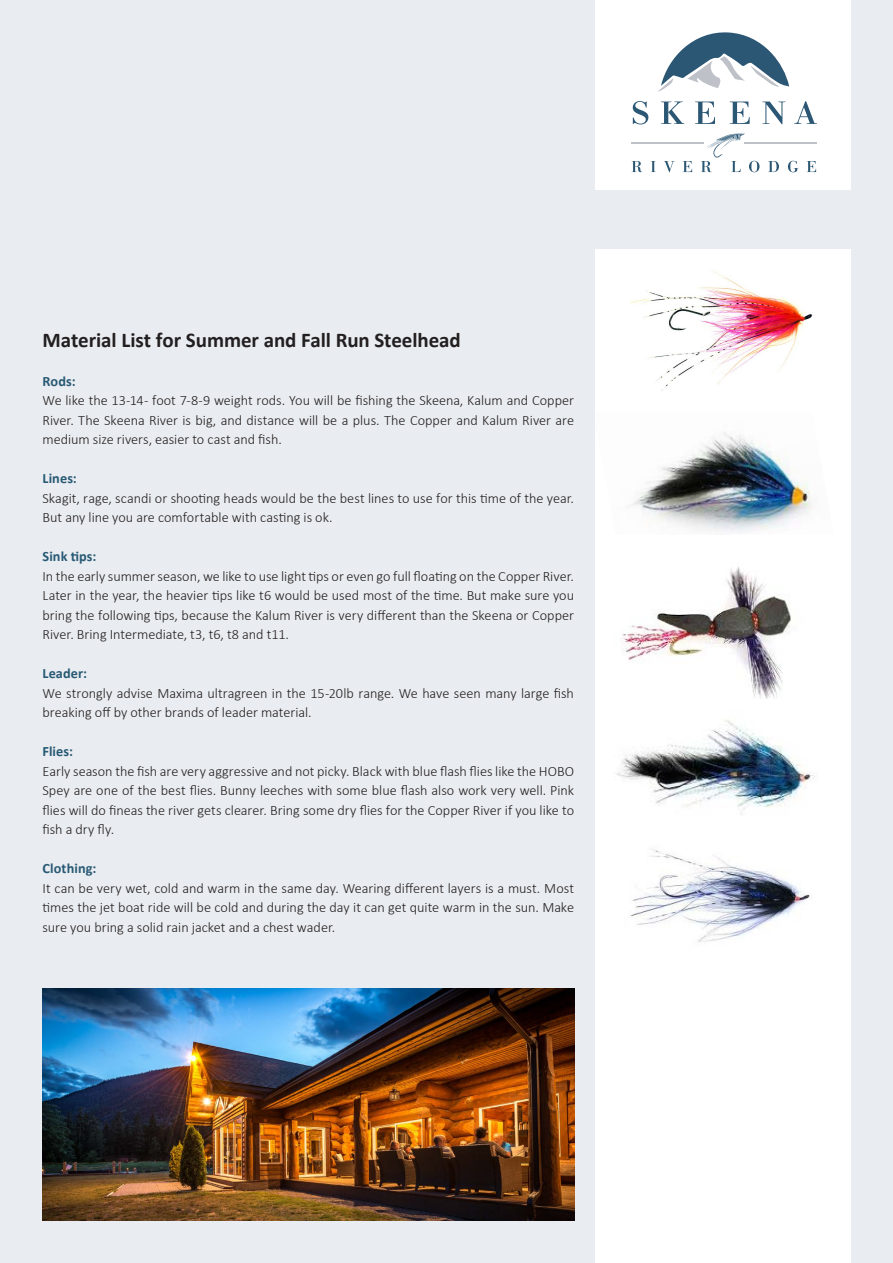
<style>
.page{position:relative;width:893px;height:1263px;background:#e9ecf0}
.page>*{position:absolute;margin:0;border:0;box-sizing:border-box;transform-origin:0 0}
.t1{font:700 21px "Calibri";letter-spacing:-.005em;color:#231f20}
.t2{font:300 14.25px/19.5px "Calibri";letter-spacing:-.005em;color:#231f20;text-align:justify}
.t3{font:700 14.25px "Calibri";letter-spacing:.005em;color:#275974}
</style>
<div class="page">
<div style="left:595px;top:250px;width:255px;height:1013px;background:#fff"></div>
<img style="left:632px;top:432px;width:180px;height:101px">
<img style="left:617px;top:720px;width:198px;height:94px">
<img style="left:630px;top:849px;width:183px;height:94px">
<img style="left:631px;top:270px;width:182px;height:121px">
<div style="left:595px;top:0;width:255px;height:189px;background:#fff"></div>
<svg style="left:633px;top:101px;width:15px;height:23px"></svg>
<svg style="left:661px;top:101px;width:23px;height:23px"></svg>
<svg style="left:695px;top:102px;width:20px;height:22px"></svg>
<svg style="left:730px;top:102px;width:20px;height:22px"></svg>
<svg style="left:762px;top:102px;width:23px;height:22px"></svg>
<svg style="left:794px;top:101px;width:23px;height:23px"></svg>
<svg style="left:632px;top:161px;width:10px;height:11px"></svg>
<svg style="left:651px;top:161px;width:5px;height:11px"></svg>
<svg style="left:664px;top:161px;width:10px;height:11px"></svg>
<svg style="left:683px;top:161px;width:9px;height:11px"></svg>
<svg style="left:768px;top:161px;width:11px;height:11px"></svg>
<svg style="left:788px;top:161px;width:10px;height:11px"></svg>
<svg style="left:807px;top:161px;width:9px;height:11px"></svg>
<svg style="left:658px;top:32px;width:131px;height:60px"></svg>
<svg style="left:701px;top:133px;width:58px;height:39px"></svg>
<hr style="left:631px;top:142px;width:73px;height:1px;background:#bec1c8">
<hr style="left:744px;top:142px;width:72px;height:1px;background:#bec1c8">
<img style="left:43px;top:989px;width:531px;height:231px">
<img style="left:622px;top:566px;width:169px;height:133px">
<h1 class="t1" style="left:43px;top:326px;width:420px">Material List for Summer and Fall Run Steelhead</h1>
<p class="t3" style="left:43px;top:372px;width:35px">Rods:</p>
<p class="t2" style="left:43px;top:390px;width:533px">We like the 13-14- foot 7-8-9 weight rods. You will be fishing the Skeena, Kalum and Copper River. The Skeena River is big, and distance will be a plus. The Copper and Kalum River are medium size rivers, easier to cast and fish.</p>
<p class="t3" style="left:43px;top:469px;width:36px">Lines:</p>
<p class="t2" style="left:43px;top:488px;width:533px">Skagit, rage, scandi or shooting heads would be the best lines to use for this time of the year.<br>But any line you are comfortable with casting is ok.</p>
<p class="t3" style="left:43px;top:547px;width:55px">Sink tips:</p>
<p class="t2" style="left:43px;top:566px;width:533px">In the early summer season, we like to use light tips or even go full floating on the Copper River.<br>Later in the year, the heavier tips like t6 would be used most of the time. But make sure you bring the following tips, because the Kalum River is very different than the Skeena or Copper River. Bring Intermediate, t3, t6, t8 and t11.</p>
<p class="t3" style="left:43px;top:664px;width:46px">Leader:</p>
<p class="t2" style="left:43px;top:683px;width:533px">We strongly advise Maxima ultragreen in the 15-20lb range. We have seen many large fish breaking off by other brands of leader material.</p>
<p class="t3" style="left:43px;top:742px;width:32px">Flies:</p>
<p class="t2" style="left:43px;top:761px;width:533px">Early season the fish are very aggressive and not picky. Black with blue flash flies like the HOBO Spey are one of the best flies. Bunny leeches with some blue flash also work very well. Pink flies will do fineas the river gets clearer. Bring some dry flies for the Copper River if you like to fish a dry fly.</p>
<p class="t3" style="left:43px;top:859px;width:55px">Clothing:</p>
<p class="t2" style="left:43px;top:878px;width:533px">It can be very wet, cold and warm in the same day. Wearing different layers is a must. Most times the jet boat ride will be cold and during the day it can get quite warm in the sun. Make sure you bring a solid rain jacket and a chest wader.</p>
</div>
